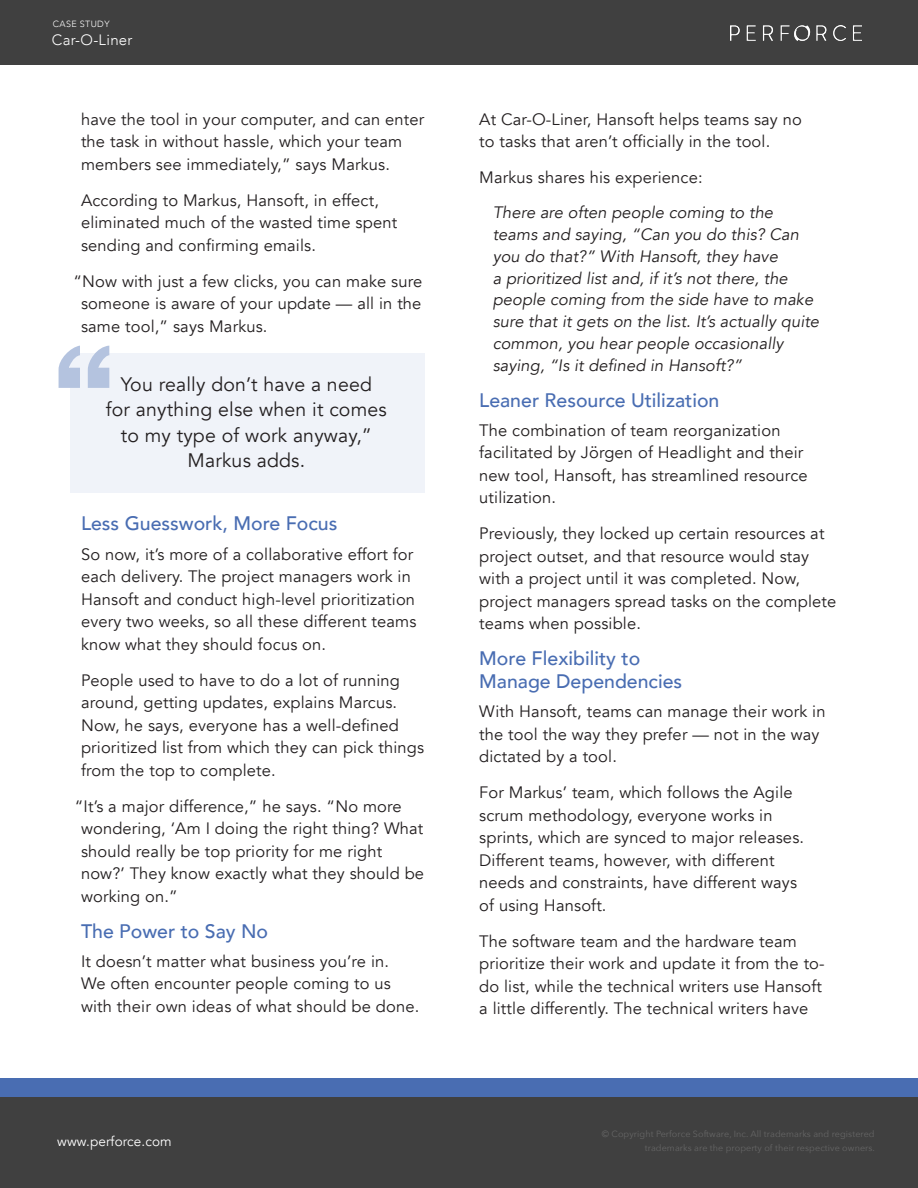
<style>
.page{position:relative;width:918px;height:1188px;background:#fff}
.page>*{position:absolute;margin:0;border:0;box-sizing:border-box;transform-origin:0 0}
.Subheading{font:500 19.5px/22.5px "Avenir";color:#496db2}
.Block_Quotes{font:19.5px/25.5px "Avenir";letter-spacing:.01em;color:#231f20;text-align:center}
.Paragraph{font:16.5px/22.5px "Avenir";letter-spacing:.01em;color:#231f20}
.Quotes{font:italic 16.5px/21.8px "Avenir";letter-spacing:.005em;color:#231f20}
.t1{font:300 15px "Avenir";letter-spacing:.02em;color:#fff}
.Block_Quotes-2{font:13.5px "Avenir";letter-spacing:.01em;color:#fff}
.Block_Quotes-3{font:9px/13.5px "Avenir Next";letter-spacing:.01em;color:#666;text-align:right}
.t2{font:300 9px "Avenir";letter-spacing:.04em;color:#fff}
</style>
<div class="page">
<div style="left:70px;top:353px;width:354px;height:139px;background:#f0f3f9"></div>
<svg style="left:59px;top:346px;width:50px;height:42px"></svg>
<div style="left:0;top:1096px;width:918px;height:92px;background:#404040"></div>
<div style="left:0;top:1078px;width:918px;height:18px;background:#496db2"></div>
<div style="left:0;top:0;width:918px;height:65px;background:#404040"></div>
<p class="t2" style="left:53px;top:19px;width:58px">CASE STUDY</p>
<p class="t1" style="left:52px;top:31px;width:82px">Car-O-Liner</p>
<p class="Paragraph" style="left:81px;top:108px;width:345px">have the tool in your computer, and can enter the task in without hassle, which your team members see immediately,” says Markus.</p>
<p class="Paragraph" style="left:81px;top:189px;width:318px">According to Markus, Hansoft, in effect, eliminated much of the wasted time spent sending and confirming emails.</p>
<p class="Paragraph" style="left:81px;top:270px;width:343px;text-align:justify;text-indent:-7px">“Now with just a few clicks, you can make sure someone is aware of your update — all in the same tool,” says Markus.</p>
<p class="Block_Quotes" style="left:106px;top:372px;width:283px">You really don’t have a need<br>for anything else when it comes to my type of work anyway,”<br>Markus adds.</p>
<p class="Subheading" style="left:81px;top:511px;width:258px">Less Guesswork, More Focus</p>
<p class="Paragraph" style="left:81px;top:543px;width:337px">So now, it’s more of a collaborative effort for each delivery. The project managers work in Hansoft and conduct high-level prioritization every two weeks, so all these different teams know what they should focus on.</p>
<p class="Paragraph" style="left:81px;top:669px;width:345px">People used to have to do a lot of running around, getting updates, explains Marcus.<br>Now, he says, everyone has a well-defined prioritized list from which they can pick things from the top to complete.</p>
<p class="Paragraph" style="left:81px;top:795px;width:345px;text-indent:-6px">“It’s a major difference,” he says. “No more wondering, ‘Am I doing the right thing? What should really be top priority for me right now?’ They know exactly what they should be working on.”</p>
<p class="Subheading" style="left:81px;top:919px;width:189px">The Power to Say No</p>
<p class="Paragraph" style="left:81px;top:950px;width:340px">It doesn’t matter what business you’re in.<br>We often encounter people coming to us with their own ideas of what should be done.</p>
<p class="Paragraph" style="left:479px;top:108px;width:324px">At Car-O-Liner, Hansoft helps teams say no to tasks that aren’t officially in the tool.</p>
<p class="Paragraph" style="left:479px;top:166px;width:225px">Markus shares his experience:</p>
<p class="Quotes" style="left:493px;top:202px;width:328px">There are often people coming to the teams and saying, “Can you do this? Can you do that?” With Hansoft, they have<br>a prioritized list and, if it’s not there, the people coming from the side have to make sure that it gets on the list. It’s actually quite common, you hear people occasionally saying, “Is it defined in Hansoft?”</p>
<p class="Subheading" style="left:479px;top:388px;width:242px">Leaner Resource Utilization</p>
<p class="Paragraph" style="left:479px;top:419px;width:330px">The combination of team reorganization facilitated by Jörgen of Headlight and their new tool, Hansoft, has streamlined resource utilization.</p>
<p class="Paragraph" style="left:479px;top:523px;width:359px">Previously, they locked up certain resources at project outset, and that resource would stay with a project until it was completed. Now, project managers spread tasks on the complete teams when possible.</p>
<p class="Subheading" style="left:479px;top:646px;width:204px">More Flexibility to<br>Manage Dependencies</p>
<p class="Paragraph" style="left:479px;top:700px;width:348px">With Hansoft, teams can manage their work in the tool the way they prefer — not in the way dictated by a tool.</p>
<p class="Paragraph" style="left:479px;top:781px;width:326px">For Markus’ team, which follows the Agile scrum methodology, everyone works in sprints, which are synced to major releases.<br>Different teams, however, with different needs and constraints, have different ways of using Hansoft.</p>
<p class="Paragraph" style="left:479px;top:930px;width:347px">The software team and the hardware team prioritize their work and update it from the to&shy;do list, while the technical writers use Hansoft a little differently. The technical writers have</p>
<p class="Block_Quotes-2" style="left:57px;top:1133px;width:116px">www.perforce.com</p>
<p class="Block_Quotes-3" style="left:602px;top:1127px;width:275px">© Copyright Perforce Software, Inc. All trademarks and registered trademarks are the property of their respective owners.</p>
</div>
